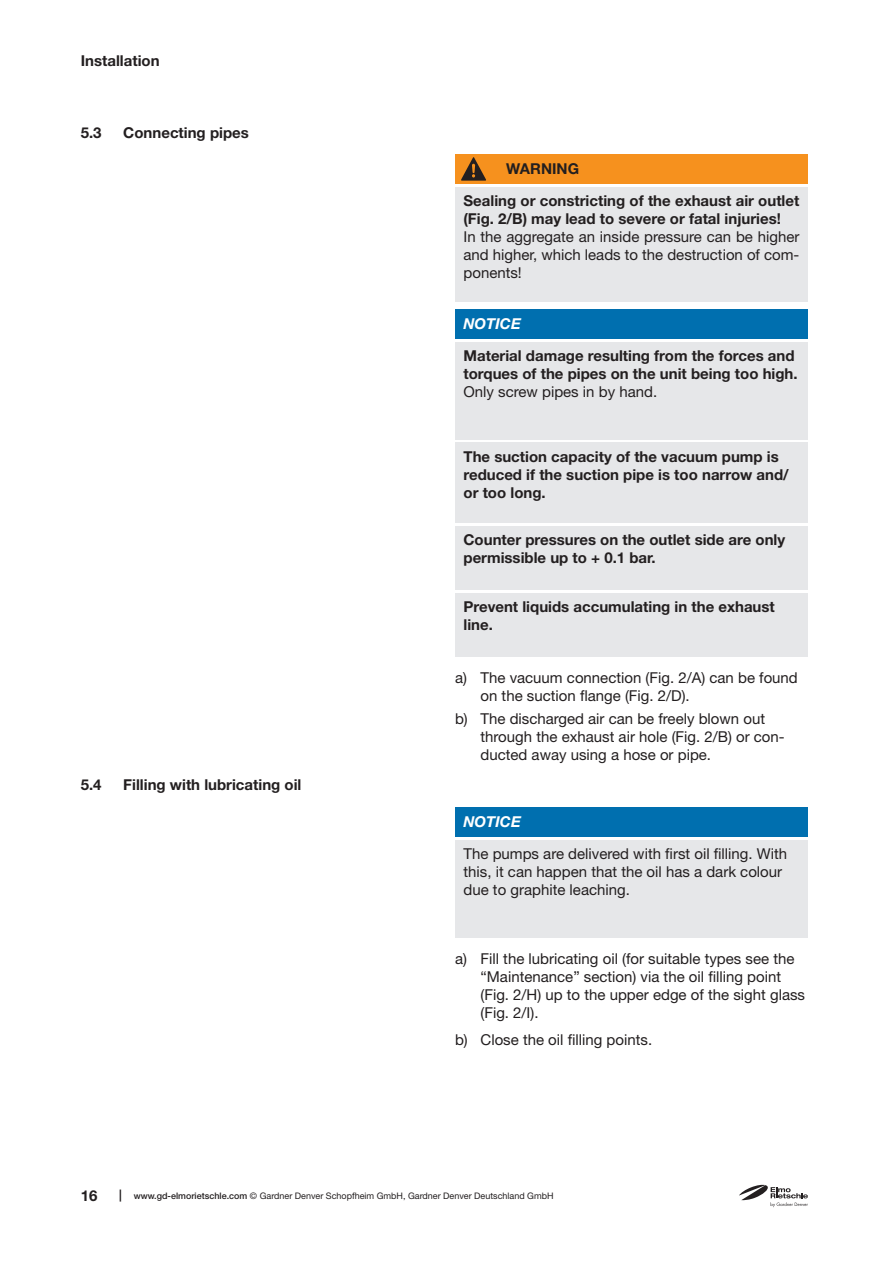
<style>
.page{position:relative;width:893px;height:1263px;background:#fff}
.page>*{position:absolute;margin:0;border:0;box-sizing:border-box;transform-origin:0 0}
.t1{font:15px/18px "Helvetica Neue LT Pro";color:#231f20}
.t2{font:700 15px/18px "Helvetica Neue LT Pro";color:#231f20}
.t3{font:italic 700 15px "Helvetica Neue LT Pro";color:#fff}
.t4{font:9px "Helvetica Neue LT Pro";color:#231f20}
.s1{font-weight:700;font-size:12px}
.s2{font-weight:500}
</style>
<div class="page">
<svg style="left:739px;top:1184px;width:69px;height:23px"></svg>
<div style="left:455px;top:154px;width:353px;height:30px;background:#f6911e"></div>
<svg style="left:461px;top:157px;width:25px;height:24px"></svg>
<div style="left:455px;top:187px;width:353px;height:115px;background:#e6e7e9"></div>
<div style="left:455px;top:309px;width:353px;height:30px;background:#006faf"></div>
<div style="left:455px;top:342px;width:353px;height:97px;background:#e6e7e9"></div>
<div style="left:455px;top:442px;width:353px;height:81px;background:#e6e7e9"></div>
<div style="left:455px;top:526px;width:353px;height:64px;background:#e6e7e9"></div>
<div style="left:455px;top:593px;width:353px;height:64px;background:#e6e7e9"></div>
<div style="left:455px;top:807px;width:353px;height:29px;background:#006faf"></div>
<div style="left:455px;top:840px;width:353px;height:98px;background:#e6e7e9"></div>
<p class="t2" style="left:81px;top:51px;width:80px">Installation</p>
<p class="t2" style="left:81px;top:124px;width:22px">5.3</p>
<p class="t2" style="left:123px;top:124px;width:127px">Connecting pipes</p>
<p class="t2" style="left:81px;top:776px;width:22px">5.4</p>
<p class="t2" style="left:123px;top:776px;width:180px">Filling with lubricating oil</p>
<p class="t2" style="left:463px;top:153px;width:337px;line-height:31.8px;text-indent:43px">WARNING<br>Sealing or constricting of the exhaust air outlet</p>
<p class="t2" style="left:463px;top:209px;width:319px">(Fig. 2/B) may lead to severe or fatal injuries!</p>
<p class="t1" style="left:463px;top:227px;width:337px;text-align:justify">In the aggregate an inside pressure can be higher and higher, which leads to the destruction of com&shy;ponents!</p>
<p class="t3" style="left:463px;top:314px;width:59px">NOTICE</p>
<p class="t2" style="left:463px;top:346px;width:336px">Material damage resulting from the forces and torques of the pipes on the unit being too high.</p>
<p class="t1" style="left:463px;top:382px;width:195px">Only screw pipes in by hand.</p>
<p class="t2" style="left:463px;top:447px;width:327px">The suction capacity of the vacuum pump is reduced if the suction pipe is too narrow and/ or too long.</p>
<p class="t2" style="left:463px;top:531px;width:323px">Counter pressures on the outlet side are only permissible up to + 0.1 bar.</p>
<p class="t2" style="left:463px;top:598px;width:313px">Prevent liquids accumulating in the exhaust line.</p>
<p class="t1" style="left:480px;top:669px;width:319px;text-indent:-26px">a) The vacuum connection (Fig. 2/A) can be found on the suction flange (Fig. 2/D).</p>
<p class="t1" style="left:480px;top:709px;width:306px;text-indent:-26px">b) The discharged air can be freely blown out through the exhaust air hole (Fig. 2/B) or con&shy;ducted away using a hose or pipe.</p>
<p class="t3" style="left:463px;top:812px;width:59px">NOTICE</p>
<p class="t1" style="left:463px;top:845px;width:325px">The pumps are delivered with first oil filling. With this, it can happen that the oil has a dark colour due to graphite leaching.</p>
<p class="t1" style="left:480px;top:950px;width:326px;text-indent:-26px">a) Fill the lubricating oil (for suitable types see the “Maintenance” section) via the oil filling point (Fig. 2/H) up to the upper edge of the sight glass (Fig. 2/I).</p>
<p class="t1" style="left:455px;top:1030px;width:199px">b) Close the oil filling points.</p>
<p class="t2" style="left:81px;top:1187px;width:18px">16</p>
<p class="t4" style="left:119px;top:1191px;width:436px"><span class="s1">|</span> <span class="s2">www.gd-elmorietschle.com</span> © Gardner Denver Schopfheim GmbH, Gardner Denver Deutschland GmbH</p>
</div>
